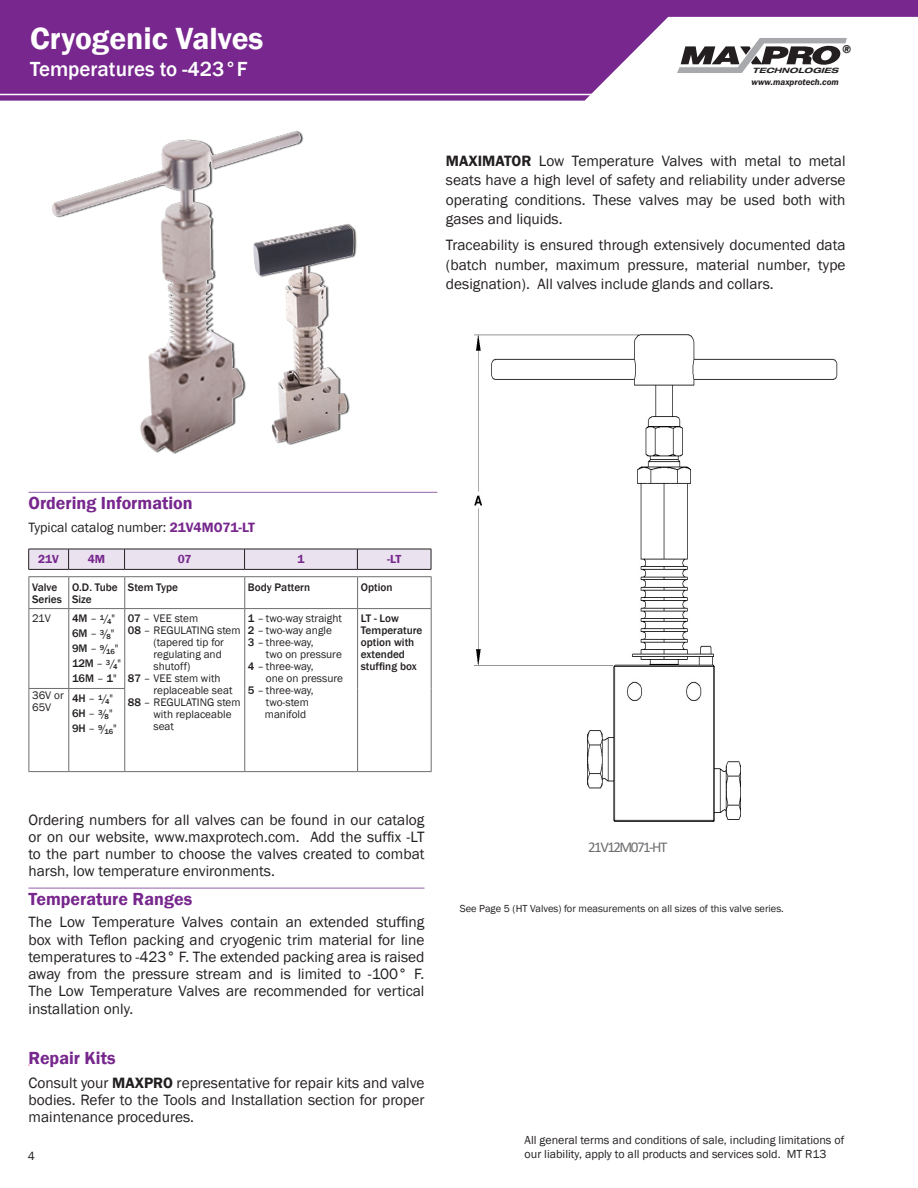
<style>
.page{position:relative;width:918px;height:1188px;background:#fff}
.page>*{position:absolute;margin:0;border:0;box-sizing:border-box;transform-origin:0 0}
.header-left-T3{font:600 31.5px "Franklin Gothic";color:#fff}
.header-left-T3-2{font:500 21px "Franklin Gothic";color:#fff}
.t1{font:600 18px "Franklin Gothic";color:#77278d}
.t2{font:15.3px/17.2px "Franklin Gothic";color:#231f20;text-align:justify}
.table-column_title{font:15px "Calibri";letter-spacing:-.1em;color:#6c6d70}
.t3{font:13.8px "Franklin Gothic";color:#231f20}
.t4{font:12px/14.4px "Franklin Gothic";color:#231f20}
.t5{font:600 12px "Franklin Gothic";letter-spacing:-.01em;color:#77278d}
.t6{font:italic 800 11.55px "Franklin Gothic";color:#231f20}
.t7{font:11.25px/12px "Franklin Gothic";color:#231f20}
.t8{font:500 11.25px/12px "Franklin Gothic";color:#231f20}
.tablelist-input{font:10.5px "Franklin Gothic";color:#231f20}
.t9{font:italic 600 9px "Franklin Gothic";color:#231f20}
.t10{font:italic 700 expanded 7.35px "Helvetica Neue LT";letter-spacing:.01em;color:#231f20;scale:1.21 1}
.s1{font-weight:600}
.s2{font-weight:600;color:#77278d}
.s3{font-weight:500}
.s4{font-weight:400}
</style>
<div class="page">
<svg style="left:0;top:0;width:918px;height:101px;fill:#77278d"></svg>
<hr style="left:0;top:94px;width:640px;height:1px;background:#fff">
<svg style="left:676px;top:37px;width:172px;height:37px"></svg>
<hr style="left:29px;top:492px;width:408px;height:1px;background:#9562a7">
<svg style="left:28px;top:549px;width:404px;height:20px;background:#dfd8e4"></svg>
<hr style="left:29px;top:569px;width:40px;height:1px;background:#231f20">
<hr style="left:69px;top:569px;width:56px;height:1px;background:#231f20">
<hr style="left:125px;top:569px;width:120px;height:1px;background:#231f20">
<hr style="left:245px;top:569px;width:112px;height:1px;background:#231f20">
<hr style="left:357px;top:569px;width:74px;height:1px;background:#231f20">
<hr style="left:29px;top:576px;width:40px;height:1px;background:#6c6d70">
<hr style="left:29px;top:577px;width:1px;height:31px;background:#6c6d70">
<hr style="left:69px;top:576px;width:56px;height:1px;background:#6c6d70">
<hr style="left:68px;top:577px;width:1px;height:31px;background:#6c6d70">
<hr style="left:125px;top:576px;width:120px;height:1px;background:#6c6d70">
<hr style="left:124px;top:577px;width:1px;height:31px;background:#6c6d70">
<hr style="left:245px;top:576px;width:113px;height:1px;background:#6c6d70">
<hr style="left:244px;top:577px;width:1px;height:31px;background:#6c6d70">
<hr style="left:358px;top:576px;width:74px;height:1px;background:#6c6d70">
<hr style="left:357px;top:577px;width:1px;height:31px;background:#6c6d70">
<hr style="left:431px;top:577px;width:1px;height:31px;background:#6c6d70">
<hr style="left:29px;top:608px;width:40px;height:1px;background:#6c6d70">
<hr style="left:29px;top:609px;width:1px;height:79px;background:#6c6d70">
<hr style="left:69px;top:608px;width:56px;height:1px;background:#6c6d70">
<hr style="left:68px;top:609px;width:1px;height:79px;background:#6c6d70">
<hr style="left:125px;top:608px;width:120px;height:1px;background:#6c6d70">
<hr style="left:124px;top:609px;width:1px;height:79px;background:#6c6d70">
<hr style="left:245px;top:608px;width:113px;height:1px;background:#6c6d70">
<hr style="left:244px;top:609px;width:1px;height:79px;background:#6c6d70">
<hr style="left:358px;top:608px;width:74px;height:1px;background:#6c6d70">
<hr style="left:357px;top:609px;width:1px;height:79px;background:#6c6d70">
<hr style="left:431px;top:609px;width:1px;height:79px;background:#6c6d70">
<hr style="left:29px;top:688px;width:40px;height:1px;background:#6c6d70">
<hr style="left:29px;top:689px;width:1px;height:82px;background:#6c6d70">
<hr style="left:69px;top:688px;width:56px;height:1px;background:#6c6d70">
<hr style="left:68px;top:689px;width:1px;height:82px;background:#6c6d70">
<hr style="left:124px;top:689px;width:1px;height:82px;background:#6c6d70">
<hr style="left:244px;top:688px;width:1px;height:83px;background:#6c6d70">
<hr style="left:357px;top:688px;width:1px;height:83px;background:#6c6d70">
<hr style="left:431px;top:688px;width:1px;height:83px;background:#6c6d70">
<hr style="left:29px;top:771px;width:40px;height:1px;background:#6c6d70">
<hr style="left:69px;top:771px;width:56px;height:1px;background:#6c6d70">
<hr style="left:125px;top:771px;width:120px;height:1px;background:#6c6d70">
<hr style="left:245px;top:771px;width:113px;height:1px;background:#6c6d70">
<hr style="left:358px;top:771px;width:74px;height:1px;background:#6c6d70">
<img style="left:52px;top:131px;width:305px;height:323px">
<hr style="left:29px;top:888px;width:396px;height:1px;background:#9562a7">
<img style="left:474px;top:334px;width:364px;height:488px">
<p class="header-left-T3" style="left:30px;top:19px;width:235px">Cryogenic Valves</p>
<p class="header-left-T3-2" style="left:30px;top:56px;width:219px">Temperatures to -423°F</p>
<p class="t6" style="left:842px;top:41px;width:10px">®</p>
<p class="t10" style="left:752px;top:66px;width:73px">TECHNOLOGIES</p>
<p class="t9" style="left:752px;top:77px;width:89px">www.maxprotech.com</p>
<p class="t2" style="left:446px;top:151px;width:401px;line-height:19.5px"><span class="s1">MAXIMATOR</span> Low Temperature Valves with metal to metal seats have a high level of safety and reliability under adverse operating conditions. These valves may be used both with gases and liquids.</p>
<p class="t2" style="left:446px;top:236px;width:401px;line-height:19.5px">Traceability is ensured through extensively documented data (batch number, maximum pressure, material number, type designation). All valves include glands and collars.</p>
<h1 class="t1" style="left:29px;top:492px;width:166px">Ordering Information</h1>
<p class="t3" style="left:29px;top:518px;width:228px">Typical catalog number: <span class="s2">21V4MO71-LT</span></p>
<p class="t5" style="left:38px;top:552px;width:22px">21V</p>
<p class="t5" style="left:88px;top:552px;width:19px">4M</p>
<p class="t5" style="left:178px;top:552px;width:15px">07</p>
<p class="t5" style="left:297px;top:552px;width:9px">1</p>
<p class="t5" style="left:387px;top:552px;width:16px">-LT</p>
<p class="t8" style="left:32px;top:581px;width:31px">Valve<br>Series</p>
<p class="t8" style="left:72px;top:581px;width:47px">O.D. Tube<br>Size</p>
<p class="t8" style="left:128px;top:581px;width:52px">Stem Type</p>
<p class="t8" style="left:248px;top:581px;width:64px">Body Pattern</p>
<p class="t8" style="left:361px;top:581px;width:33px">Option</p>
<p class="t7" style="left:32px;top:613px;width:20px">21V</p>
<p class="t7" style="left:72px;top:613px;width:44px"><span class="s3">4M</span> – <sup>1</sup>/<sub>4</sub>"</p>
<p class="t7" style="left:72px;top:628px;width:44px"><span class="s3">6M</span> – <sup>3</sup>/<sub>8</sub>"</p>
<p class="t7" style="left:72px;top:643px;width:48px"><span class="s3">9M</span> – <sup>9</sup>/<sub>16</sub>"</p>
<p class="t8" style="left:72px;top:658px;width:50px">12M <span class="s4">–</span> <sup>3</sup><span class="s4">/</span><sub>4</sub><span class="s4">"</span></p>
<p class="t8" style="left:72px;top:673px;width:46px">16M <span class="s4">–</span> 1<span class="s4">"</span></p>
<p class="t7" style="left:248px;top:613px;width:95px"><span class="s3">1</span> – two-way straight</p>
<p class="t7" style="left:248px;top:625px;width:86px"><span class="s3">2</span> – two-way angle</p>
<p class="t7" style="left:266px;top:637px;width:77px;text-indent:-18px"><span class="s3">3</span> – three-way,<br>two on pressure</p>
<p class="t7" style="left:266px;top:661px;width:79px;text-indent:-18px"><span class="s3">4</span> – three-way,<br>one on pressure</p>
<p class="t7" style="left:265px;top:685px;width:50px;text-indent:-17px"><span class="s3">5</span> – three-way, two-stem manifold</p>
<p class="t7" style="left:128px;top:613px;width:72px"><span class="s3">07</span> – VEE stem</p>
<p class="t7" style="left:153px;top:625px;width:89px;text-indent:-26px"><span class="s3">08</span> – REGULATING stem (tapered tip for regulating and shutoff)</p>
<p class="t7" style="left:153px;top:673px;width:80px;text-indent:-26px"><span class="s3">87</span> – VEE stem with replaceable seat</p>
<p class="t7" style="left:153px;top:697px;width:89px;text-indent:-26px"><span class="s3">88</span> – REGULATING stem with replaceable seat</p>
<p class="t8" style="left:361px;top:613px;width:63px">LT - Low<br>Temperature option with extended stuffing box</p>
<p class="t7" style="left:32px;top:690px;width:33px">36V or<br>65V</p>
<p class="t7" style="left:72px;top:693px;width:43px"><span class="s3">4H</span> – <sup>1</sup>/<sub>4</sub>"</p>
<p class="t7" style="left:72px;top:708px;width:42px"><span class="s3">6H</span> – <sup>3</sup>/<sub>8</sub>"</p>
<p class="t7" style="left:72px;top:723px;width:46px"><span class="s3">9H</span> – <sup>9</sup>/<sub>16</sub>"</p>
<p class="t2" style="left:28px;top:811px;width:398px">Ordering numbers for all valves can be found in our catalog or on our website, www.maxprotech.com. Add the suffix -LT to the part number to choose the valves created to combat harsh, low temperature environments.</p>
<h1 class="t1" style="left:29px;top:888px;width:165px">Temperature Ranges</h1>
<p class="t2" style="left:29px;top:914px;width:398px">The Low Temperature Valves contain an extended stuffing box with Teflon packing and cryogenic trim material for line temperatures to -423° F. The extended packing area is raised away from the pressure stream and is limited to -100° F.<br>The Low Temperature Valves are recommended for vertical installation only.</p>
<p class="t1" style="left:29px;top:1047px;width:89px">Repair Kits</p>
<p class="t2" style="left:29px;top:1074px;width:398px">Consult your <span class="s1">MAXPRO</span> representative for repair kits and valve bodies. Refer to the Tools and Installation section for proper maintenance procedures.</p>
<p class="t4" style="left:28px;top:1149px;width:9px">4</p>
<p class="table-column_title" style="left:588px;top:837px;width:81px">21V12M071-HT</p>
<p class="tablelist-input" style="left:460px;top:902px;width:326px">See Page 5 (HT Valves) for measurements on all sizes of this valve series.</p>
<p class="t4" style="left:525px;top:1133px;width:321px">All general terms and conditions of sale, including limitations of our liability, apply to all products and services sold. MT R13</p>
</div>
